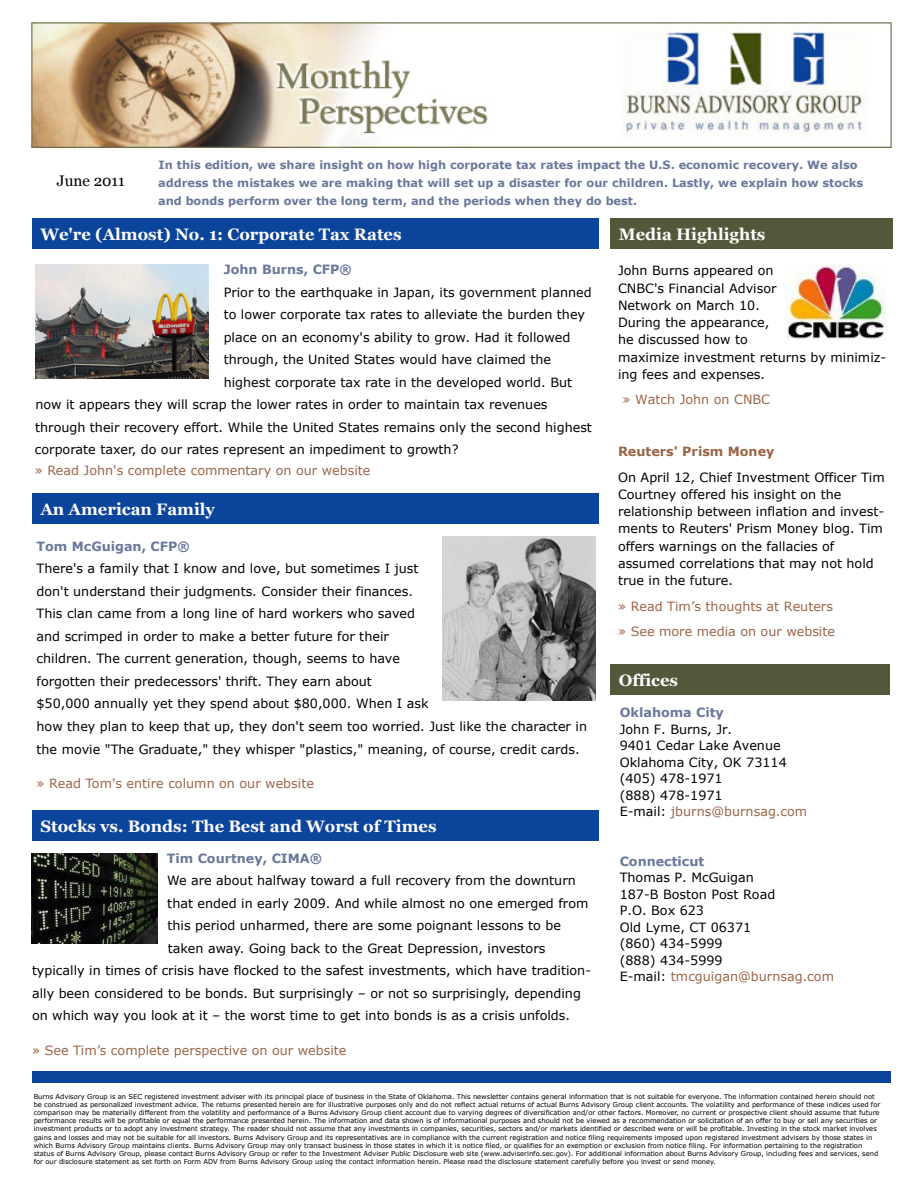
<style>
.page{position:relative;width:918px;height:1188px;background:#fff}
.page>*{position:absolute;margin:0;border:0;box-sizing:border-box;transform-origin:0 0}
.t1{font:700 16.65px "Georgia";color:#fff}
.t2{font:15.3px "Georgia";color:#000}
.t3{font:12.75px/17.2px "Verdana";color:#000}
.t4{font:12.75px/25.5px "Verdana";color:#996549}
.t5{font:700 12.75px "Verdana";color:#6a789a}
.t6{font:700 12.75px "Verdana";color:#996549}
.t7{font:700 11.4px/18px "Verdana";color:#6a789a}
.t8{font:6.75px/8.1px "Verdana";color:#000}
.s1{color:#996549}
</style>
<div class="page">
<img style="left:442px;top:536px;width:154px;height:164px">
<img style="left:786px;top:264px;width:100px;height:76px">
<img style="left:31px;top:22px;width:861px;height:125px">
<div style="left:32px;top:219px;width:567px;height:30px;background:#0b449b"></div>
<div style="left:611px;top:219px;width:282px;height:30px;background:#52583a"></div>
<div style="left:611px;top:664px;width:279px;height:30px;background:#52583a"></div>
<div style="left:32px;top:494px;width:567px;height:30px;background:#0b449b"></div>
<div style="left:32px;top:811px;width:567px;height:30px;background:#0b449b"></div>
<div style="left:32px;top:1071px;width:859px;height:11px;background:#0b449b"></div>
<img style="left:35px;top:265px;width:173px;height:113px">
<img style="left:31px;top:853px;width:127px;height:91px">
<p class="t2" style="left:57px;top:172px;width:69px">June 2011</p>
<p class="t7" style="left:158px;top:156px;width:707px">In this edition, we share insight on how high corporate tax rates impact the U.S. economic recovery. We also address the mistakes we are making that will set up a disaster for our children. Lastly, we explain how stocks and bonds perform over the long term, and the periods when they do best.</p>
<h1 class="t1" style="left:40px;top:224px;width:363px">We're (Almost) No. 1: Corporate Tax Rates</h1>
<p class="t5" style="left:224px;top:261px;width:130px">John Burns, CFP®</p>
<p class="t3" style="left:224px;top:283px;width:370px">Prior to the earthquake in Japan, its government planned</p>
<p class="t3" style="left:224px;top:306px;width:363px">to lower corporate tax rates to alleviate the burden they</p>
<p class="t3" style="left:224px;top:328px;width:348px">place on an economy's ability to grow. Had it followed</p>
<p class="t3" style="left:224px;top:351px;width:329px">through, the United States would have claimed the</p>
<p class="t3" style="left:224px;top:373px;width:350px">highest corporate tax rate in the developed world. But</p>
<p class="t3" style="left:35px;top:396px;width:514px">now it appears they will scrap the lower rates in order to maintain tax revenues</p>
<p class="t3" style="left:35px;top:418px;width:558px">through their recovery effort. While the United States remains only the second highest</p>
<p class="t3" style="left:35px;top:441px;width:425px">corporate taxer, do our rates represent an impediment to growth?</p>
<p class="t4" style="left:35px;top:458px;width:337px">» Read John's complete commentary on our website</p>
<h1 class="t1" style="left:40px;top:499px;width:176px">An American Family</h1>
<p class="t5" style="left:37px;top:537px;width:155px">Tom McGuigan, CFP®</p>
<p class="t3" style="left:37px;top:557px;width:552px;line-height:22.5px">There's a family that I know and love, but sometimes I just<br>don't understand their judgments. Consider their finances.<br>This clan came from a long line of hard workers who saved<br>and scrimped in order to make a better future for their<br>children. The current generation, though, seems to have<br>forgotten their predecessors' thrift. They earn about<br>$50,000 annually yet they spend about $80,000. When I ask<br>how they plan to keep that up, they don't seem too worried. Just like the character in the movie "The Graduate," they whisper "plastics," meaning, of course, credit cards.</p>
<p class="t4" style="left:37px;top:770px;width:279px">» Read Tom's entire column on our website</p>
<h1 class="t1" style="left:40px;top:816px;width:398px">Stocks vs. Bonds: The Best and Worst of Times</h1>
<p class="t5" style="left:167px;top:849px;width:157px">Tim Courtney, CIMA®</p>
<p class="t3" style="left:167px;top:872px;width:410px">We are about halfway toward a full recovery from the downturn</p>
<p class="t3" style="left:167px;top:894px;width:423px">that ended in early 2009. And while almost no one emerged from</p>
<p class="t3" style="left:168px;top:917px;width:395px">this period unharmed, there are some poignant lessons to be</p>
<p class="t3" style="left:168px;top:939px;width:379px">taken away. Going back to the Great Depression, investors</p>
<p class="t3" style="left:32px;top:962px;width:561px">typically in times of crisis have flocked to the safest investments, which have tradition-</p>
<p class="t3" style="left:32px;top:984px;width:550px">ally been considered to be bonds. But surprisingly – or not so surprisingly, depending</p>
<p class="t3" style="left:32px;top:1007px;width:540px">on which way you look at it – the worst time to get into bonds is as a crisis unfolds.</p>
<p class="t4" style="left:32px;top:1037px;width:316px">» See Tim’s complete perspective on our website</p>
<h1 class="t1" style="left:619px;top:224px;width:148px">Media Highlights</h1>
<p class="t3" style="left:618px;top:262px;width:270px">John Burns appeared on<br>CNBC's Financial Advisor<br>Network on March 10.<br>During the appearance,<br>he discussed how to<br>maximize investment returns by minimiz&shy;ing fees and expenses.</p>
<p class="t4" style="left:623px;top:387px;width:149px">» Watch John on CNBC</p>
<p class="t6" style="left:618px;top:442px;width:158px">Reuters' Prism Money</p>
<p class="t3" style="left:618px;top:468px;width:268px">On April 12, Chief Investment Officer Tim Courtney offered his insight on the relationship between inflation and invest&shy;ments to Reuters' Prism Money blog. Tim offers warnings on the fallacies of assumed correlations that may not hold true in the future.</p>
<p class="t4" style="left:618px;top:593px;width:219px">» Read Tim’s thoughts at Reuters » See more media on our website</p>
<h1 class="t1" style="left:619px;top:669px;width:61px">Offices</h1>
<p class="t5" style="left:620px;top:703px;width:106px">Oklahoma City</p>
<p class="t3" style="left:620px;top:721px;width:189px;line-height:16.5px">John F. Burns, Jr.<br>9401 Cedar Lake Avenue<br>Oklahoma City, OK 73114 (405) 478-1971<br>(888) 478-1971<br>E-mail: <span class="s1">jburns@burnsag.com</span></p>
<p class="t5" style="left:620px;top:852px;width:86px">Connecticut</p>
<p class="t3" style="left:620px;top:869px;width:216px;line-height:16.5px">Thomas P. McGuigan<br>187-B Boston Post Road<br>P.O. Box 623<br>Old Lyme, CT 06371<br>(860) 434-5999<br>(888) 434-5999<br>E-mail: <span class="s1">tmcguigan@burnsag.com</span></p>
<p class="t8" style="left:34px;top:1092px;width:848px">Burns Advisory Group is an SEC registered investment adviser with its principal place of business in the State of Oklahoma. This newsletter contains general information that is not suitable for everyone. The information contained herein should not be construed as personalized investment advice. The returns presented herein are for illustrative purposes only and do not reflect actual returns of actual Burns Advisory Group client accounts. The volatility and performance of these indices used for comparison may be materially different from the volatility and performance of a Burns Advisory Group client account due to varying degrees of diversification and/or other factors. Moreover, no current or prospective client should assume that future performance results will be profitable or equal the performance presented herein. The information and data shown is of informational purposes and should not be viewed as a recommendation or solicitation of an offer to buy or sell any securities or investment products or to adopt any investment strategy. The reader should not assume that any investments in companies, securities, sectors and/or markets identified or described were or will be profitable. Investing in the stock market involves gains and losses and may not be suitable for all investors. Burns Advisory Group and its representatives are in compliance with the current registration and notice filing requirements imposed upon registered investment advisers by those states in which Burns Advisory Group maintains clients. Burns Advisory Group may only transact business in those states in which it is notice filed, or qualifies for an exemption or exclusion from notice filing. For information pertaining to the registration status of Burns Advisory Group, please contact Burns Advisory Group or refer to the Investment Adviser Public Disclosure web site (www.adviserinfo.sec.gov). For additional information about Burns Advisory Group, including fees and services, send for our disclosure statement as set forth on Form ADV from Burns Advisory Group using the contact information herein. Please read the disclosure statement carefully before you invest or send money.</p>
</div>
